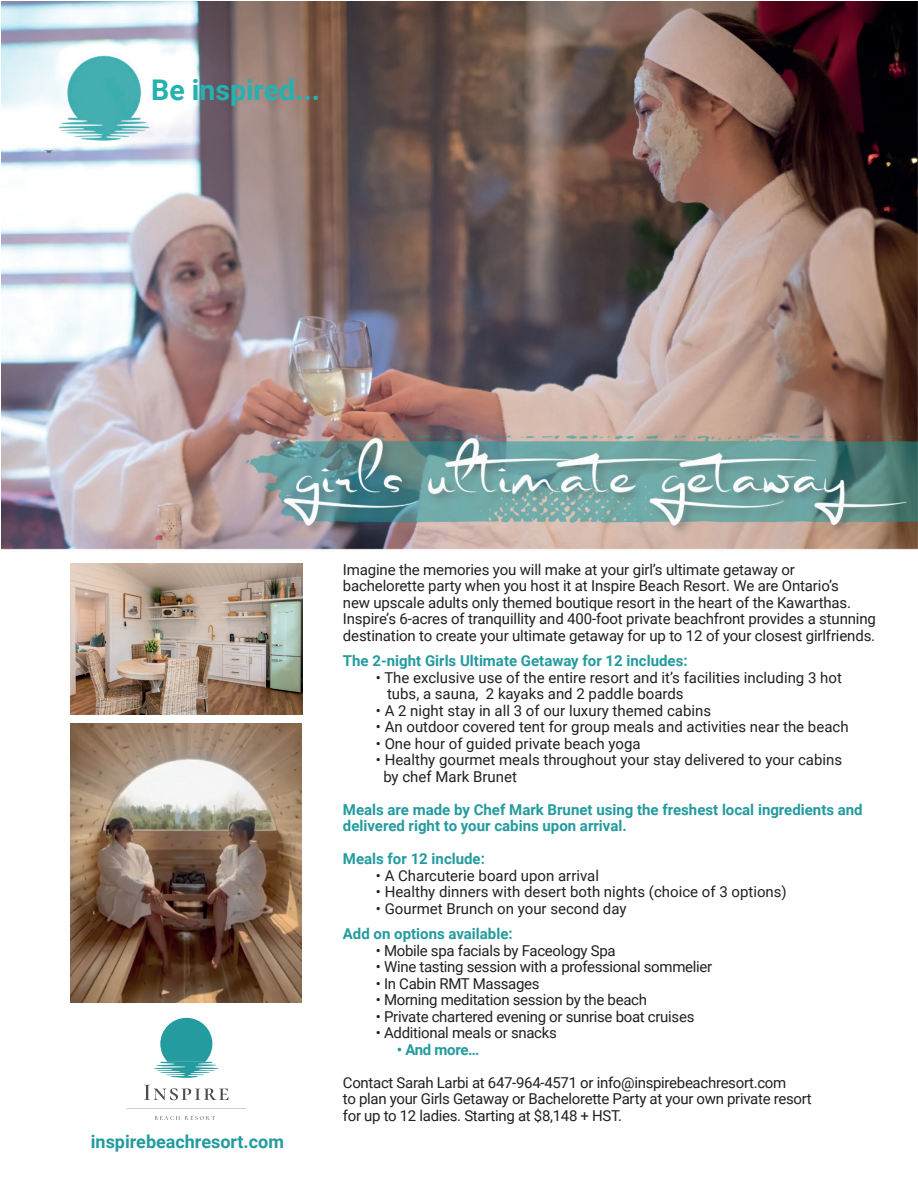
<style>
.page{position:relative;width:918px;height:1188px;background:#fff}
.page>*{position:absolute;margin:0;border:0;box-sizing:border-box;transform-origin:0 0}
.t1{font:700 28.5px "Roboto";color:#26b1b1}
.t2{font:700 18px "Roboto";color:#239b9f}
.t3{font:15px/16.5px "Roboto";letter-spacing:-.01em;color:#231f20}
.t4{font:700 15px/16.5px "Roboto";color:#239b9f}
</style>
<div class="page">
<img style="left:1px;top:1px;width:917px;height:549px">
<img style="left:70px;top:564px;width:232px;height:151px">
<img style="left:70px;top:724px;width:232px;height:278px">
<svg style="left:126px;top:1108px;width:120px;height:1px"></svg>
<svg style="left:144px;top:1085px;width:85px;height:15px"></svg>
<svg style="left:155px;top:1116px;width:60px;height:4px"></svg>
<svg style="left:154px;top:1018px;width:65px;height:60px"></svg>
<h1 class="t1" style="left:151px;top:70px;width:170px">Be inspired...</h1>
<p class="t2" style="left:91px;top:1128px;width:195px">inspirebeachresort.com</p>
<p class="t3" style="left:343px;top:561px;width:535px">Imagine the memories you will make at your girl’s ultimate getaway or bachelorette party when you host it at Inspire Beach Resort. We are Ontario’s<br>new upscale adults only themed boutique resort in the heart of the Kawarthas.<br>Inspire’s 6-acres of tranquillity and 400-foot private beachfront provides a stunning destination to create your ultimate getaway for up to 12 of your closest girlfriends.</p>
<p class="t4" style="left:343px;top:652px;width:346px">The 2-night Girls Ultimate Getaway for 12 includes:</p>
<p class="t3" style="left:387px;top:669px;width:456px;text-indent:-11px">• The exclusive use of the entire resort and it’s facilities including 3 hot tubs, a sauna, 2 kayaks and 2 paddle boards</p>
<p class="t3" style="left:376px;top:702px;width:337px">• A 2 night stay in all 3 of our luxury themed cabins</p>
<p class="t3" style="left:376px;top:718px;width:474px">• An outdoor covered tent for group meals and activities near the beach</p>
<p class="t3" style="left:376px;top:735px;width:266px">• One hour of guided private beach yoga</p>
<p class="t3" style="left:383px;top:751px;width:460px;text-indent:-7px">• Healthy gourmet meals throughout your stay delivered to your cabins by chef Mark Brunet</p>
<p class="t4" style="left:343px;top:801px;width:521px">Meals are made by Chef Mark Brunet using the freshest local ingredients and delivered right to your cabins upon arrival.</p>
<p class="t4" style="left:343px;top:850px;width:144px">Meals for 12 include:</p>
<p class="t3" style="left:376px;top:867px;width:225px">• A Charcuterie board upon arrival</p>
<p class="t3" style="left:376px;top:883px;width:412px">• Healthy dinners with desert both nights (choice of 3 options)</p>
<p class="t3" style="left:376px;top:900px;width:252px">• Gourmet Brunch on your second day</p>
<p class="t4" style="left:343px;top:925px;width:171px">Add on options available:</p>
<p class="t3" style="left:376px;top:942px;width:241px">• Mobile spa facials by Faceology Spa</p>
<p class="t3" style="left:376px;top:958px;width:338px">• Wine tasting session with a professional sommelier</p>
<p class="t3" style="left:376px;top:975px;width:165px">• In Cabin RMT Massages</p>
<p class="t3" style="left:376px;top:991px;width:273px">• Morning meditation session by the beach</p>
<p class="t3" style="left:376px;top:1008px;width:320px">• Private chartered evening or sunrise boat cruises</p>
<p class="t3" style="left:376px;top:1024px;width:182px">• Additional meals or snacks</p>
<p class="t4" style="left:397px;top:1041px;width:84px">• And more…</p>
<p class="t3" style="left:343px;top:1074px;width:470px">Contact Sarah Larbi at 647-964-4571 or info@inspirebeachresort.com<br>to plan your Girls Getaway or Bachelorette Party at your own private resort for up to 12 ladies. Starting at $8,148 + HST.</p>
</div>
